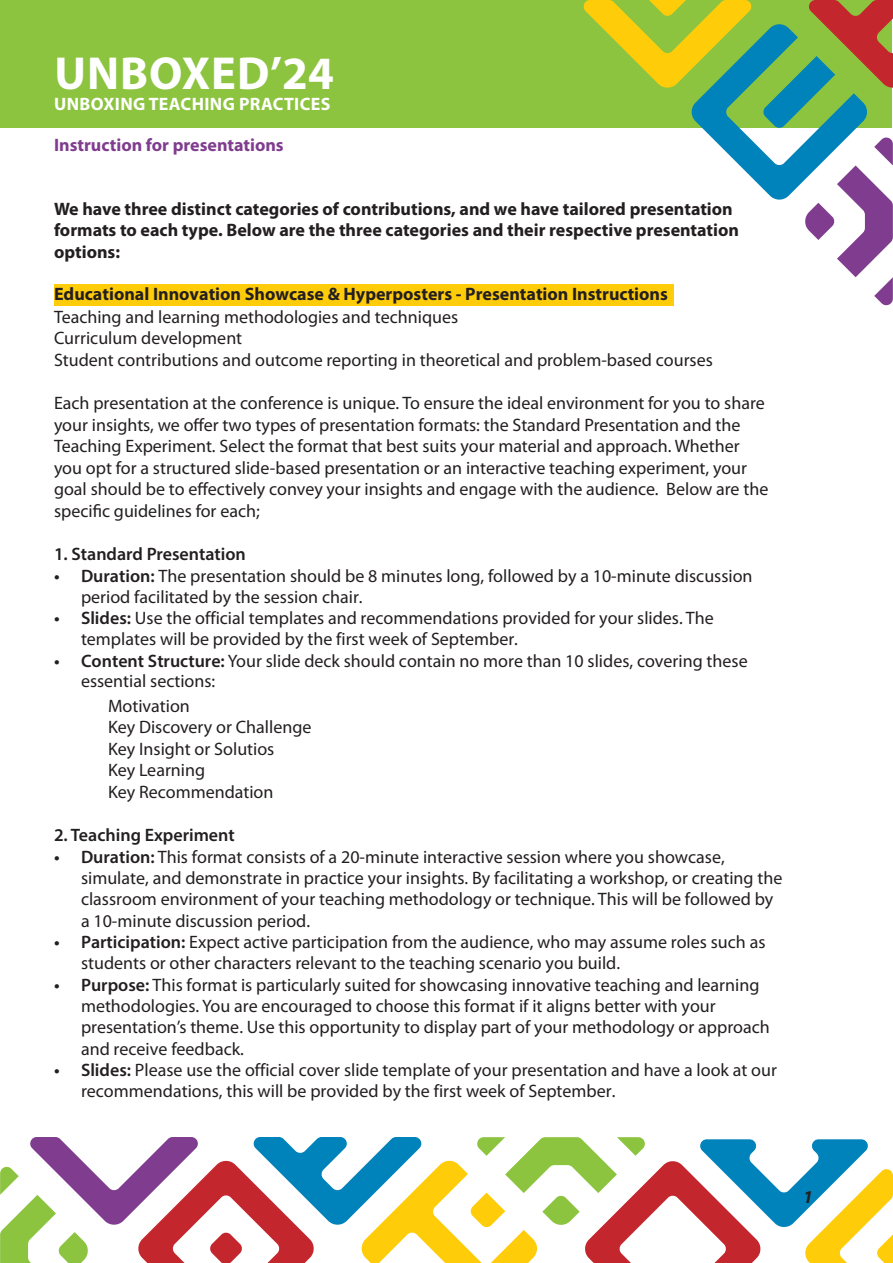
<style>
.page{position:relative;width:893px;height:1263px;background:#fff}
.page>*{position:absolute;margin:0;border:0;box-sizing:border-box;transform-origin:0 0}
.t1{font:700 46.5px "Myriad Pro";letter-spacing:.02em;color:#fff}
.t2{font:18px/21.6px "Myriad Pro";color:#231f20}
.t3{font:700 18px/21.6px "Myriad Pro";color:#231f20}
.t4{font:600 18px "Myriad Pro";color:#231f20}
.t5{font:700 18px "Myriad Pro";color:#803d8f}
.t6{font:700 18px "Myriad Pro";letter-spacing:.02em;color:#fff}
.t7{font:italic 700 18px "Myriad Pro";color:#231f20}
.s1{font-weight:600}
</style>
<div class="page">
<div style="left:1px;top:1px;width:891px;height:127px;background:#8cc440"></div>
<svg style="left:0;top:1137px;width:893px;height:126px"></svg>
<svg style="left:581px;top:0;width:312px;height:306px"></svg>
<div style="left:54px;top:284px;width:619px;height:21px;background:#ffcc0a"></div>
<h1 class="t1" style="left:54px;top:43px;width:281px">UNBOXED’24</h1>
<p class="t6" style="left:54px;top:93px;width:278px">UNBOXING TEACHING PRACTICES</p>
<p class="t5" style="left:54px;top:133px;width:231px">Instruction for presentations</p>
<p class="t3" style="left:54px;top:197px;width:687px">We have three distinct categories of contributions, and we have tailored presentation formats to each type. Below are the three categories and their respective presentation options:</p>
<p class="t3" style="left:54px;top:282px;width:615px">Educational Innovation Showcase &amp; Hyperposters - Presentation Instructions</p>
<p class="t2" style="left:54px;top:305px;width:660px">Teaching and learning methodologies and techniques<br>Curriculum development<br>Student contributions and outcome reporting in theoretical and problem-based courses</p>
<p class="t2" style="left:54px;top:392px;width:716px">Each presentation at the conference is unique. To ensure the ideal environment for you to share your insights, we offer two types of presentation formats: the Standard Presentation and the Teaching Experiment. Select the format that best suits your material and approach. Whether you opt for a structured slide-based presentation or an interactive teaching experiment, your goal should be to effectively convey your insights and engage with the audience. Below are the specific guidelines for each;</p>
<p class="t4" style="left:54px;top:543px;width:193px">1. Standard Presentation</p>
<p class="t2" style="left:81px;top:565px;width:673px;line-height:20.9px;text-indent:-27px"><span class="s1">• Duration:</span> The presentation should be 8 minutes long, followed by a 10-minute discussion period facilitated by the session chair.</p>
<p class="t2" style="left:81px;top:607px;width:634px;line-height:20.9px;text-indent:-27px"><span class="s1">• Slides:</span> Use the official templates and recommendations provided for your slides. The templates will be provided by the first week of September.</p>
<p class="t2" style="left:81px;top:650px;width:668px;line-height:20.9px;text-indent:-27px"><span class="s1">• Content Structure:</span> Your slide deck should contain no more than 10 slides, covering these essential sections:</p>
<p class="t2" style="left:108px;top:694px;width:205px">Motivation<br>Key Discovery or Challenge<br>Key Insight or Solutios<br>Key Learning<br>Key Recommendation</p>
<p class="t4" style="left:54px;top:824px;width:182px">2. Teaching Experiment</p>
<p class="t2" style="left:81px;top:846px;width:703px;text-indent:-27px"><span class="s1">• Duration:</span> This format consists of a 20-minute interactive session where you showcase, simulate, and demonstrate in practice your insights. By facilitating a workshop, or creating the classroom environment of your teaching methodology or technique. This will be followed by a 10-minute discussion period.</p>
<p class="t2" style="left:81px;top:931px;width:686px;line-height:20.9px;text-indent:-27px"><span class="s1">• Participation:</span> Expect active participation from the audience, who may assume roles such as students or other characters relevant to the teaching scenario you build.</p>
<p class="t2" style="left:81px;top:974px;width:690px;text-indent:-27px"><span class="s1">• Purpose:</span> This format is particularly suited for showcasing innovative teaching and learning methodologies. You are encouraged to choose this format if it aligns better with your presentation’s theme. Use this opportunity to display part of your methodology or approach and receive feedback.</p>
<p class="t2" style="left:81px;top:1059px;width:697px;line-height:20.9px;text-indent:-27px"><span class="s1">• Slides:</span> Please use the official cover slide template of your presentation and have a look at our recommendations, this will be provided by the first week of September.</p>
<p class="t7" style="left:803px;top:1185px;width:11px">1</p>
</div>
